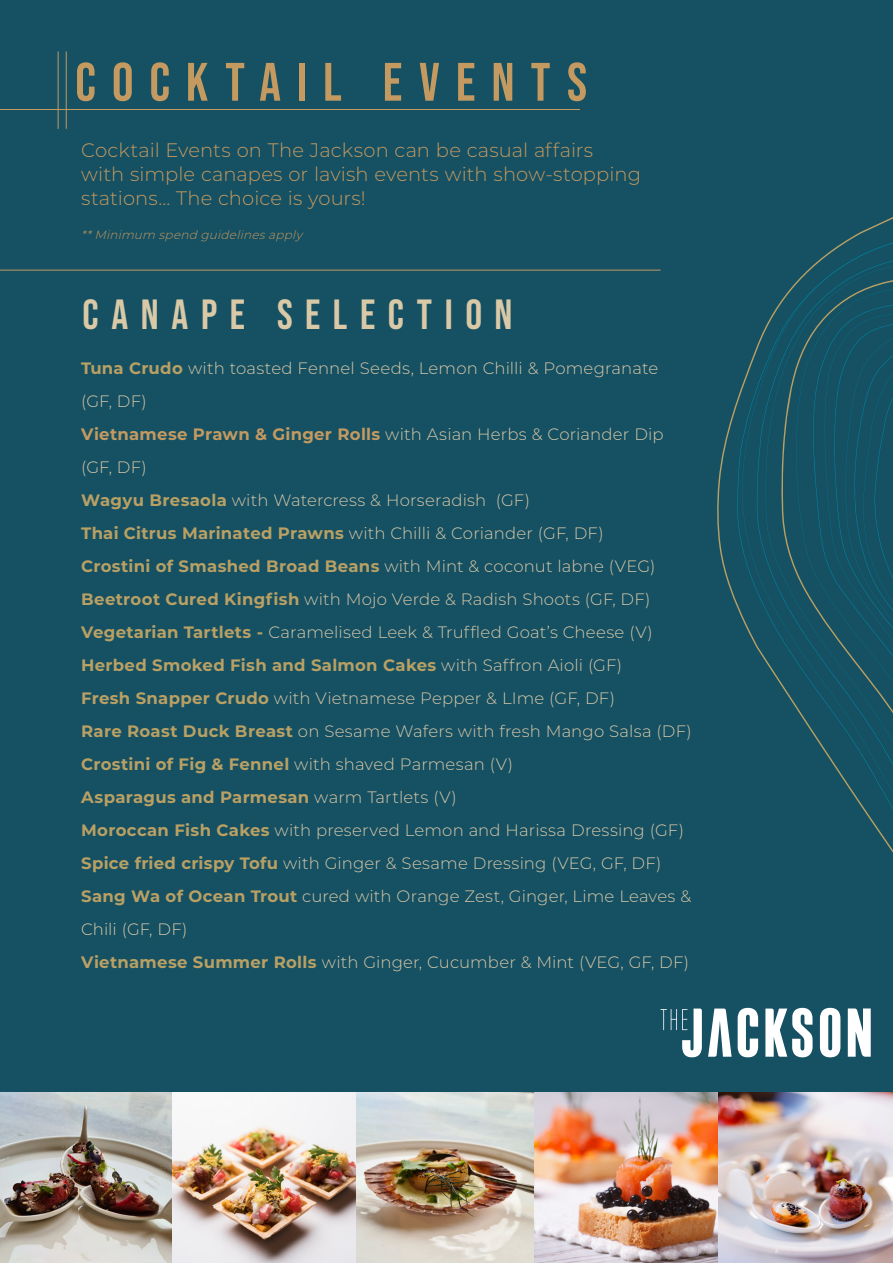
<style>
.page{position:relative;width:893px;height:1263px;background:#155063}
.page>*{position:absolute;margin:0;border:0;box-sizing:border-box;transform-origin:0 0}
.t1{font:54px "Bebas Neue";letter-spacing:.3em;color:#c49a60}
.t2{font:42px "Bebas Neue";letter-spacing:.3em;color:#d9c9a7}
.t3{font:300 19.5px/24px "Montserrat";letter-spacing:.005em;color:#c49a60}
.t4{font:300 16.5px/33px "Montserrat";letter-spacing:.01em;color:#d9c9a7}
.t5{font:700 16.5px "Montserrat";letter-spacing:.02em;color:#b9a063}
.t6{font:italic 300 12px "Montserrat";color:#c49a60}
.s1{font-weight:700;color:#b9a063}
.s2{font-weight:700;color:#c49a60}
.s3{font-weight:300;color:#d9c9a7}
</style>
<div class="page">
<hr style="left:66px;top:51px;width:1px;height:78px;background:#c49a60">
<hr style="left:58px;top:51px;width:1px;height:78px;background:#c49a60">
<hr style="left:0;top:109px;width:580px;height:1px;background:#c49a60">
<svg style="left:716px;top:217px;width:177px;height:876px"></svg>
<hr style="left:0;top:270px;width:660px;height:1px;background:#c49a60">
<img style="left:0;top:1093px;width:172px;height:170px">
<img style="left:172px;top:1093px;width:721px;height:170px">
<svg style="left:708px;top:1008px;width:24px;height:49px"></svg>
<svg style="left:738px;top:1008px;width:20px;height:49px"></svg>
<svg style="left:765px;top:1008px;width:48px;height:49px"></svg>
<svg style="left:820px;top:1008px;width:20px;height:49px"></svg>
<svg style="left:848px;top:1008px;width:23px;height:49px"></svg>
<svg style="left:660px;top:1008px;width:42px;height:49px"></svg>
<p class="t1" style="left:75px;top:51px;width:513px">COCKTAIL EVENTS</p>
<p class="t3" style="left:81px;top:137px;width:561px">Cocktail Events on The Jackson can be casual affairs with simple canapes or lavish events with show-stopping stations… The choice is yours!</p>
<p class="t6" style="left:81px;top:227px;width:223px">**Minimum spend guidelinesapply</p>
<p class="t2" style="left:83px;top:290px;width:431px">CANAPE SELECTION</p>
<p class="t4" style="left:81px;top:351px;width:579px"><span class="s1">Tuna Crudo</span> with toasted Fennel Seeds, Lemon Chilli &amp; Pomegranate (GF, DF)</p>
<p class="t4" style="left:81px;top:417px;width:584px"><span class="s2">Vietnamese Prawn &amp; Ginger Rolls</span> with Asian Herbs &amp; Coriander Dip (GF, DF)</p>
<p class="t4" style="left:81px;top:483px;width:450px"><span class="s1">Wagyu Bresaola</span> with Watercress &amp; Horseradish (GF)</p>
<p class="t4" style="left:81px;top:516px;width:524px"><span class="s1">Thai Citrus Marinated Prawns</span> with Chilli &amp; Coriander (GF, DF)</p>
<p class="t5" style="left:81px;top:554px;width:576px">Crostini of Smashed Broad Beans <span class="s3">with Mint &amp; coconut labne (VEG)</span></p>
<p class="t4" style="left:81px;top:582px;width:571px"><span class="s1">Beetroot Cured Kingfish</span> with Mojo Verde &amp; Radish Shoots (GF, DF)</p>
<p class="t4" style="left:81px;top:615px;width:573px"><span class="s1">Vegetarian Tartlets -</span> Caramelised Leek &amp; Truffled Goat’s Cheese (V)</p>
<p class="t5" style="left:81px;top:653px;width:543px">Herbed Smoked Fish and Salmon Cakes <span class="s3">with Saffron Aioli (GF)</span></p>
<p class="t4" style="left:81px;top:681px;width:535px"><span class="s1">Fresh Snapper Crudo</span> with Vietnamese Pepper &amp; LIme (GF, DF)</p>
<p class="t4" style="left:81px;top:714px;width:612px"><span class="s1">Rare Roast Duck Breast</span> on Sesame Wafers with fresh Mango Salsa (DF)</p>
<p class="t4" style="left:81px;top:747px;width:433px"><span class="s1">Crostini of Fig &amp; Fennel</span> with shaved Parmesan (V)</p>
<p class="t5" style="left:81px;top:785px;width:377px">Asparagus and Parmesan <span class="s3">warm Tartlets (V)</span></p>
<p class="t4" style="left:81px;top:813px;width:604px"><span class="s1">Moroccan Fish Cakes</span> with preserved Lemon and Harissa Dressing (GF)</p>
<p class="t4" style="left:81px;top:846px;width:582px"><span class="s1">Spice fried crispy Tofu</span> with Ginger &amp; Sesame Dressing (VEG, GF, DF)</p>
<p class="t4" style="left:81px;top:879px;width:612px"><span class="s1">Sang Wa of Ocean Trout</span> cured with Orange Zest, Ginger, Lime Leaves &amp;<br>Chili (GF, DF)</p>
<p class="t4" style="left:81px;top:945px;width:610px"><span class="s1">Vietnamese Summer Rolls</span> with Ginger, Cucumber &amp; Mint (VEG, GF, DF)</p>
</div>
